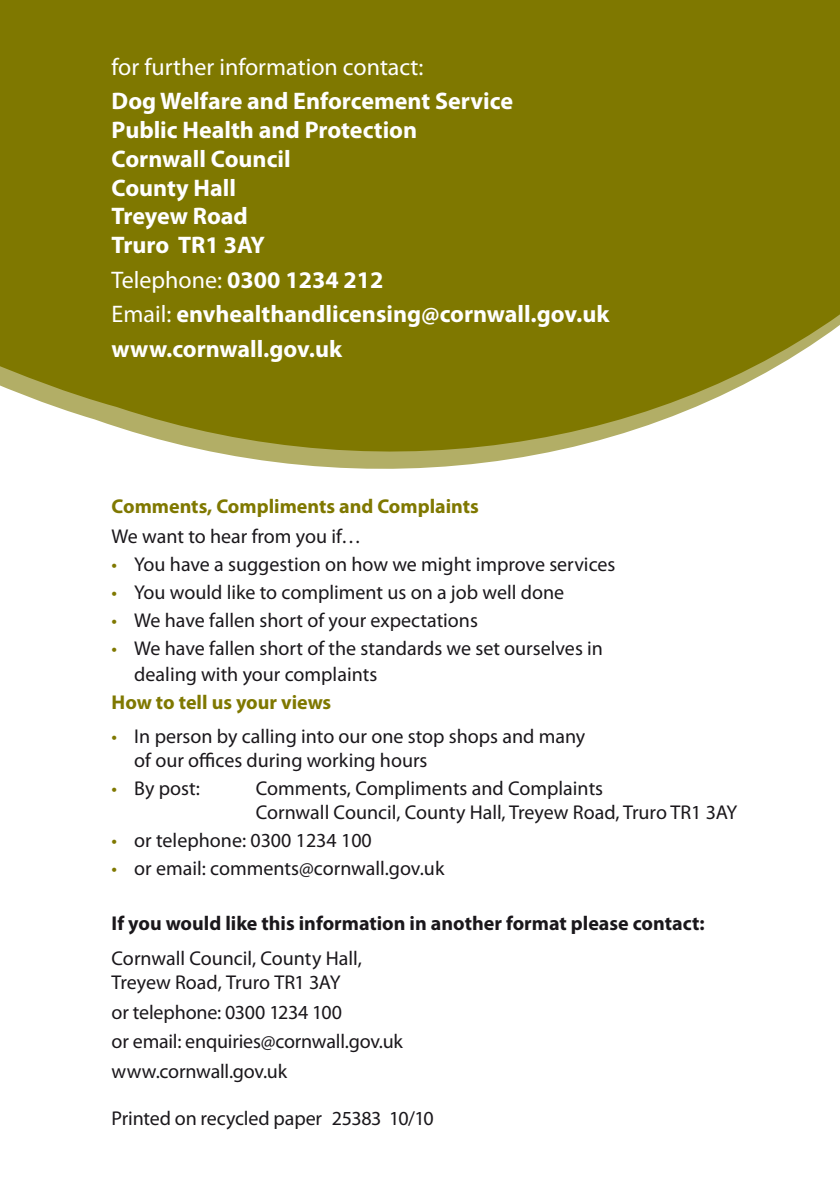
<style>
.page{position:relative;width:840px;height:1191px;background:#fff}
.page>*{position:absolute;margin:0;border:0;box-sizing:border-box;transform-origin:0 0}
.t1{font:700 24px/28.8px "Myriad Pro";color:#fff}
.t2{font:20px/24px "Myriad Pro";color:#1a171b}
.t3{font:700 20px "Myriad Pro";color:#1a171b}
.t4{font:700 20px "Myriad Pro";color:#7f7800}
.s1{font-weight:400}
.s2{color:#7f7800}
</style>
<div class="page">
<svg style="left:0;top:0;width:839px;height:469px;background:#8b8418"></svg>
<p class="t1" style="left:111px;top:49px;width:402px;line-height:34.4px"><span class="s1">for further information contact:<br></span>Dog Welfare and Enforcement Service</p>
<p class="t1" style="left:111px;top:115px;width:307px">Public Health and Protection<br>Cornwall Council<br>County Hall<br>Treyew Road<br>Truro TR1 3AY</p>
<p class="t1" style="left:111px;top:262px;width:499px;line-height:34.4px"><span class="s1">Telephone:</span> 0300 1234 212<br><span class="s1">Email:</span> envhealthandlicensing@cornwall.gov.uk www.cornwall.gov.uk</p>
<h5 class="t4" style="left:111px;top:493px;width:368px">Comments, Compliments and Complaints</h5>
<p class="t2" style="left:111px;top:524px;width:251px">We want to hear from you if…</p>
<p class="t2" style="left:111px;top:552px;width:505px"><span class="s2">•</span> You have a suggestion on how we might improve services</p>
<p class="t2" style="left:111px;top:580px;width:454px"><span class="s2">•</span> You would like to compliment us on a job well done</p>
<p class="t2" style="left:111px;top:608px;width:367px"><span class="s2">•</span> We have fallen short of your expectations</p>
<p class="t2" style="left:134px;top:635px;width:470px;line-height:26.4px;text-indent:-23px"><span class="s2">•</span> We have fallen short of the standards we set ourselves in dealing with your complaints</p>
<h5 class="t4" style="left:111px;top:689px;width:221px">How to tell us your views</h5>
<p class="t2" style="left:134px;top:724px;width:452px;text-indent:-23px"><span class="s2">•</span> In person by calling into our one stop shops and many of our offices during working hours</p>
<p class="t2" style="left:111px;top:776px;width:90px"><span class="s2">•</span> By post:</p>
<p class="t2" style="left:255px;top:776px;width:483px">Comments, Compliments and Complaints<br>Cornwall Council, County Hall, Treyew Road, Truro TR1 3AY</p>
<p class="t2" style="left:111px;top:828px;width:262px"><span class="s2">•</span> or telephone: 0300 1234 100</p>
<p class="t2" style="left:111px;top:856px;width:334px"><span class="s2">•</span> or email: comments@cornwall.gov.uk</p>
<h5 class="t3" style="left:111px;top:909px;width:594px">If you would like this information in another format please contact:</h5>
<p class="t2" style="left:111px;top:946px;width:252px">Cornwall Council, County Hall,<br>Treyew Road, Truro TR1 3AY</p>
<p class="t2" style="left:111px;top:996px;width:292px;line-height:29.6px">or telephone: 0300 1234 100<br>or email: enquiries@cornwall.gov.uk www.cornwall.gov.uk</p>
<p class="t2" style="left:111px;top:1106px;width:323px">Printed on recycled paper 25383 10/10</p>
</div>
